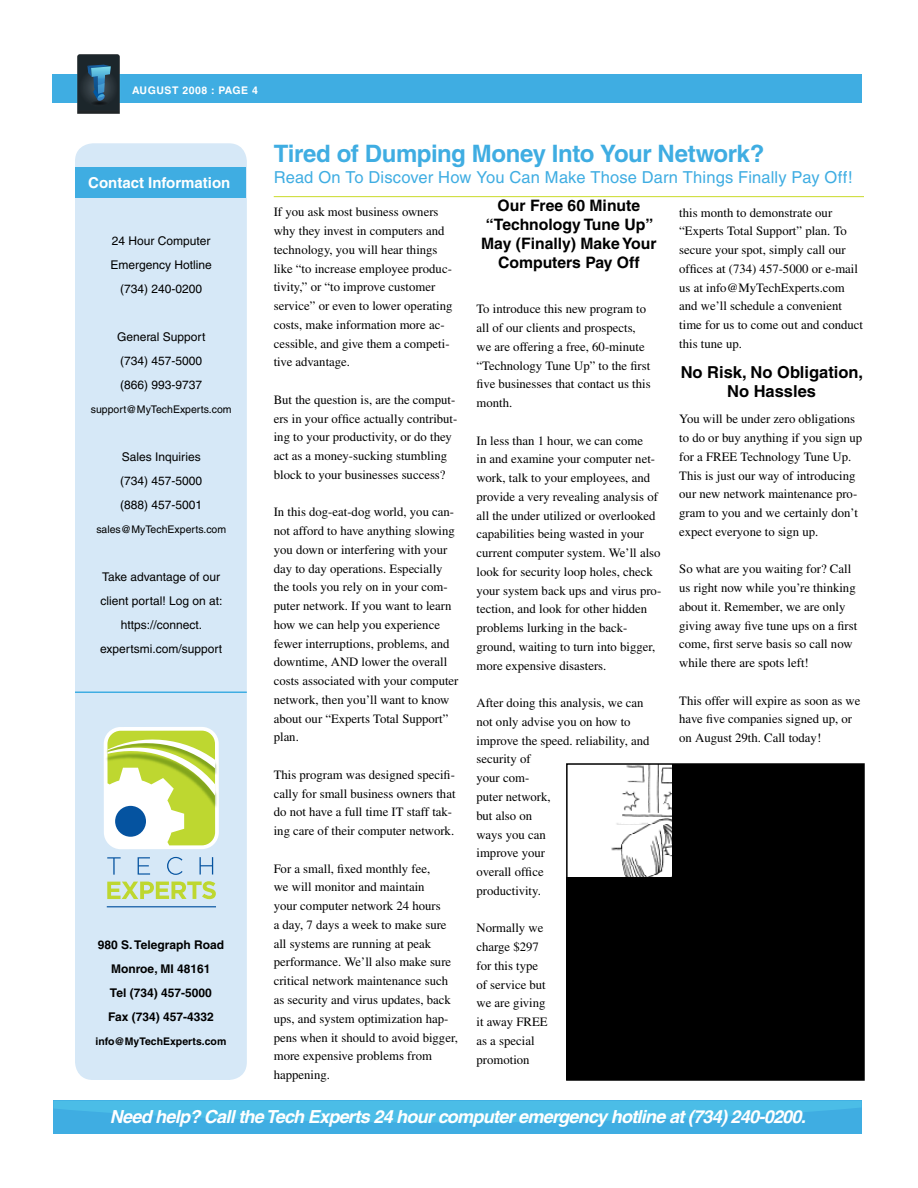
<style>
.page{position:relative;width:918px;height:1188px;background:#fff}
.page>*{position:absolute;margin:0;border:0;box-sizing:border-box;transform-origin:0 0}
.t1{font:700 24px "Helvetica";letter-spacing:-.02em;color:#3fade2}
.t2{font:italic 700 18px "Helvetica";letter-spacing:-.04em;color:#fff}
.t3{font:16.5px "Helvetica";letter-spacing:.01em;color:#3fade2}
.t4{font:700 16.5px/19px "Helvetica";color:#000;text-align:center}
.t5{font:700 15.75px/19px "Helvetica";color:#000;text-align:center}
.t6{font:700 15px "Helvetica";color:#fff}
.t7{font:12.75px/18.8px "Times";color:#000}
.t8{font:12px/24px "Helvetica";color:#000;text-align:center}
.t9{font:700 12px/24px "Helvetica";color:#000;text-align:center}
.t10{font:10.5px "Helvetica";color:#000}
.t11{font:700 10.5px "Helvetica";color:#000}
.t12{font:700 10.5px "Helvetica";letter-spacing:.05em;color:#fff}
</style>
<div class="page">
<div style="left:75px;top:143px;width:172px;height:937px;background:#d6e8f7;border-radius:18px"></div>
<div style="left:53px;top:1101px;width:808px;height:33px;background:#3fade2"></div>
<svg style="left:54px;top:1101px;width:807px;height:21px"></svg>
<div style="left:52px;top:75px;width:810px;height:28px;background:#3fade2"></div>
<svg style="left:77px;top:54px;width:43px;height:60px;background:#29414e"></svg>
<img style="left:103px;top:727px;width:116px;height:133px">
<svg style="left:107px;top:881px;width:109px;height:18px"></svg>
<svg style="left:107px;top:857px;width:14px;height:18px"></svg>
<svg style="left:138px;top:857px;width:12px;height:18px"></svg>
<svg style="left:167px;top:857px;width:16px;height:18px"></svg>
<svg style="left:200px;top:857px;width:13px;height:18px"></svg>
<hr style="left:107px;top:906px;width:109px;height:1px;background:#0553a0">
<svg style="left:107px;top:731px;width:108px;height:114px;background:#c8db89"></svg>
<div style="left:76px;top:167px;width:170px;height:30px;background:#3fade2"></div>
<hr style="left:75px;top:692px;width:172px;height:1px;background:#3fade2">
<hr style="left:274px;top:196px;width:590px;height:1px;background:#cadb2a">
<div style="left:567px;top:764px;width:297px;height:316px;background:#000"></div>
<img style="left:569px;top:766px;width:102px;height:110px">
<div style="left:566px;top:763px;width:299px;height:318px;border:2px solid #000"></div>
<p class="t12" style="left:132px;top:84px;width:127px">august 2008 : Page 4</p>
<p class="t6" style="left:88px;top:174px;width:144px">Contact Information</p>
<p class="t8" style="left:111px;top:229px;width:103px">24 Hour Computer<br>Emergency Hotline (734) 240-0200</p>
<p class="t8" style="left:117px;top:325px;width:90px;text-align:left">General Support (734) 457-5000 (866) 993-9737</p>
<p class="t10" style="left:91px;top:403px;width:142px">support@MyTechExperts.com</p>
<p class="t8" style="left:120px;top:445px;width:84px;text-align:left">Sales Inquiries (734) 457-5000 (888) 457-5001</p>
<p class="t10" style="left:96px;top:523px;width:131px">sales@MyTechExperts.com</p>
<p class="t8" style="left:100px;top:565px;width:124px">Take advantage of our client portal! Log on at: https://connect. expertsmi.com/support</p>
<p class="t9" style="left:98px;top:932px;width:128px">980 S. Telegraph Road<br>Monroe, MI 48161<br>Tel (734) 457-5000<br>Fax (734) 457-4332</p>
<p class="t11" style="left:95px;top:1035px;width:132px">info@MyTechExperts.com</p>
<h1 class="t1" style="left:274px;top:139px;width:492px">Tired of Dumping Money Into Your Network?</h1>
<p class="t3" style="left:274px;top:167px;width:580px">Read On To Discover How You Can Make Those Darn Things Finally Pay Off!</p>
<p class="t7" style="left:274px;top:203px;width:180px">If you ask most business owners why they invest in computers and technology, you will hear things like “to increase employee produc&shy;tivity,” or “to improve customer service” or even to lower operating costs, make information more ac&shy;cessible, and give them a competi&shy;tive advantage.</p>
<p class="t7" style="left:274px;top:390px;width:185px">But the question is, are the comput&shy;ers in your office actually contribut&shy;ing to your productivity, or do they act as a money-sucking stumbling block to your businesses success?</p>
<p class="t7" style="left:274px;top:503px;width:186px">In this dog-eat-dog world, you can&shy;not afford to have anything slowing you down or interfering with your day to day operations. Especially the tools you rely on in your com&shy;puter network. If you want to learn how we can help you experience fewer interruptions, problems, and downtime, AND lower the overall costs associated with your computer network, then you’ll want to know about our “Experts Total Support” plan.</p>
<p class="t7" style="left:274px;top:765px;width:183px">This program was designed specifi&shy;cally for small business owners that do not have a full time IT staff tak&shy;ing care of their computer network.</p>
<p class="t7" style="left:274px;top:859px;width:186px">For a small, fixed monthly fee,<br>we will monitor and maintain<br>your computer network 24 hours<br>a day, 7 days a week to make sure all systems are running at peak performance. We’ll also make sure critical network maintenance such as security and virus updates, back ups, and system optimization hap&shy;pens when it should to avoid bigger, more expensive problems from happening.</p>
<p class="t5" style="left:481px;top:196px;width:177px">Our Free 60 Minute “Technology Tune Up”<br>May (Finally) Make Your<br>Computers Pay Off</p>
<p class="t7" style="left:477px;top:300px;width:176px">To introduce this new program to all of our clients and prospects, we are offering a free, 60-minute “Technology Tune Up” to the first five businesses that contact us this month.</p>
<p class="t7" style="left:477px;top:431px;width:186px">In less than 1 hour, we can come<br>in and examine your computer net&shy;work, talk to your employees, and provide a very revealing analysis of all the under utilized or overlooked capabilities being wasted in your current computer system. We’ll also look for security loop holes, check your system back ups and virus pro&shy;tection, and look for other hidden problems lurking in the back&shy;ground, waiting to turn into bigger, more expensive disasters.</p>
<p class="t7" style="left:477px;top:694px;width:175px">After doing this analysis, we can not only advise you on how to improve the speed. reliability, and security of<br>your com-<br>puter network,<br>but also on<br>ways you can<br>improve your<br>overall office<br>productivity.</p>
<p class="t7" style="left:477px;top:919px;width:73px">Normally we charge $297 for this type of service but we are giving it away FREE as a special promotion</p>
<p class="t7" style="left:679px;top:203px;width:185px">this month to demonstrate our “Experts Total Support” plan. To secure your spot, simply call our offices at (734) 457-5000 or e-mail us at info@MyTechExperts.com and we’ll schedule a convenient time for us to come out and conduct this tune up.</p>
<p class="t4" style="left:681px;top:362px;width:184px">No Risk, No Obligation,<br>No Hassles</p>
<p class="t7" style="left:679px;top:410px;width:185px">You will be under zero obligations to do or buy anything if you sign up for a FREE Technology Tune Up.<br>This is just our way of introducing our new network maintenance pro&shy;gram to you and we certainly don’t expect everyone to sign up.</p>
<p class="t7" style="left:679px;top:560px;width:180px">So what are you waiting for? Call us right now while you’re thinking about it. Remember, we are only giving away five tune ups on a first come, first serve basis so call now while there are spots left!</p>
<p class="t7" style="left:679px;top:691px;width:183px">This offer will expire as soon as we have five companies signed up, or on August 29th. Call today!</p>
<h2 class="t2" style="left:110px;top:1106px;width:698px">Need help? Call the Tech Experts 24 hour computer emergency hotline at (734) 240-0200.</h2>
</div>
